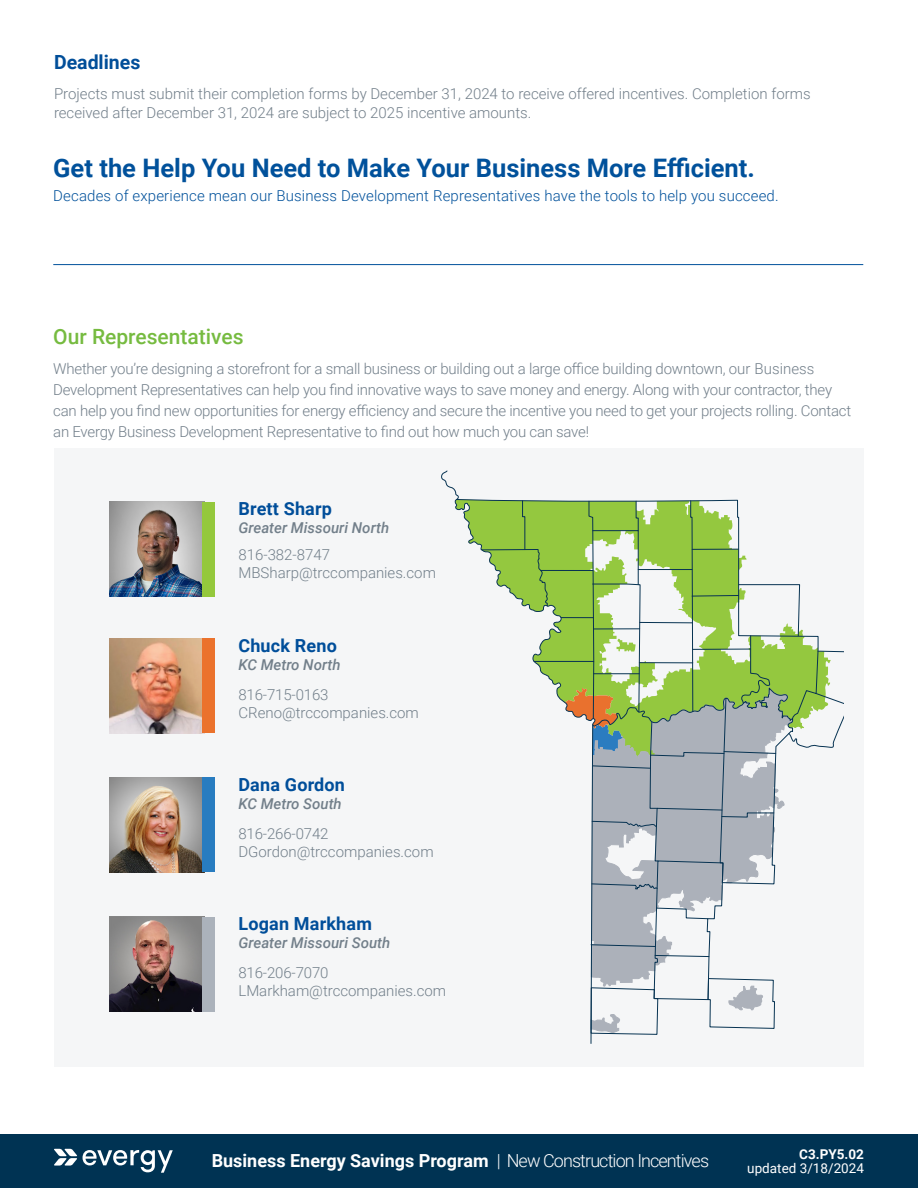
<style>
.page{position:relative;width:918px;height:1188px;background:#fff}
.page>*{position:absolute;margin:0;border:0;box-sizing:border-box;transform-origin:0 0}
.t1{font:700 25.5px "Roboto";color:#01519b}
.t2{font:500 21px "Roboto";color:#76bb40}
.Body_Copy{font:700 19.5px "Roboto";color:#014e99}
.Body_Copy-2{font:700 18px "Roboto";color:#fff}
.t3{font:700 18px "Roboto";letter-spacing:.01em;color:#004e9a}
.Body_Copy-3{font:300 15px/18px "Roboto";letter-spacing:-.015em;color:#727f8a}
.t4{font:300 15px "Roboto";letter-spacing:.01em;color:#01519b}
.t5{font:italic 500 15px "Roboto";color:#727f8a}
.Body_Copy-4{font:13.5px "Roboto";color:#fff}
.Body_Copy-5{font:700 13.5px "Roboto";color:#fff}
.s1{font-weight:300}
</style>
<div class="page">
<div style="left:54px;top:448px;width:810px;height:618px;background:#f5f6f7"></div>
<img style="left:109px;top:502px;width:94px;height:95px">
<div style="left:203px;top:502px;width:12px;height:95px;background:#94c83c"></div>
<img style="left:109px;top:917px;width:94px;height:94px">
<div style="left:203px;top:917px;width:12px;height:94px;background:#abb2bb"></div>
<img style="left:109px;top:639px;width:94px;height:94px">
<div style="left:203px;top:639px;width:12px;height:94px;background:#eb722c"></div>
<img style="left:109px;top:778px;width:94px;height:94px">
<div style="left:203px;top:778px;width:12px;height:94px;background:#287cc0"></div>
<div style="left:0;top:1134px;width:918px;height:54px;background:#003353"></div>
<svg style="left:54px;top:1149px;width:23px;height:17px"></svg>
<svg style="left:83px;top:1150px;width:90px;height:23px"></svg>
<hr style="left:53px;top:264px;width:810px;height:1px;background:#01519b">
<svg style="left:456px;top:499px;width:282px;height:51px"></svg>
<svg style="left:481px;top:500px;width:363px;height:535px"></svg>
<p class="Body_Copy" style="left:54px;top:48px;width:88px">Deadlines</p>
<p class="Body_Copy-3" style="left:54px;top:83px;width:758px;line-height:19.5px">Projects must submit their completion forms by December 31, 2024 to receive offered incentives. Completion forms received after December 31, 2024 are subject to 2025 incentive amounts.</p>
<p class="t1" style="left:53px;top:150px;width:703px">Get the Help You Need to Make Your Business More Efficient.</p>
<p class="t4" style="left:53px;top:185px;width:727px">Decades of experience mean our Business Development Representatives have the tools to help you succeed.</p>
<p class="t2" style="left:53px;top:322px;width:192px">Our Representatives</p>
<p class="Body_Copy-3" style="left:53px;top:357px;width:799px;line-height:21px">Whether you’re designing a storefront for a small business or building out a large office building downtown, our Business Development Representatives can help you find innovative ways to save money and energy. Along with your contractor, they can help you find new opportunities for energy efficiency and secure the incentive you need to get your projects rolling. Contact an Evergy Business Development Representative to find out how much you can save!</p>
<p class="t3" style="left:238px;top:496px;width:95px">Brett Sharp</p>
<p class="t5" style="left:238px;top:518px;width:152px">Greater Missouri North</p>
<p class="Body_Copy-3" style="left:238px;top:545px;width:199px">816-382-8747<br>MBSharp@trccompanies.com</p>
<p class="t3" style="left:238px;top:633px;width:100px">Chuck Reno</p>
<p class="t5" style="left:238px;top:654px;width:104px">KC Metro North</p>
<p class="Body_Copy-3" style="left:238px;top:685px;width:182px">816-715-0163<br>CReno@trccompanies.com</p>
<p class="t3" style="left:238px;top:772px;width:108px">Dana Gordon</p>
<p class="t5" style="left:238px;top:793px;width:105px">KC Metro South</p>
<p class="Body_Copy-3" style="left:238px;top:824px;width:197px">816-266-0742<br>DGordon@trccompanies.com</p>
<p class="t3" style="left:238px;top:911px;width:135px">Logan Markham</p>
<p class="t5" style="left:238px;top:932px;width:153px">Greater Missouri South</p>
<p class="Body_Copy-3" style="left:238px;top:963px;width:209px">816-206-7070<br>LMarkham@trccompanies.com</p>
<p class="Body_Copy-2" style="left:212px;top:1148px;width:499px">Business Energy Savings Program <span class="s1">| New Construction Incentives</span></p>
<p class="Body_Copy-5" style="left:799px;top:1145px;width:66px">C3.PY5.02</p>
<p class="Body_Copy-4" style="left:747px;top:1158px;width:118px">updated 3/18/2024</p>
</div>
